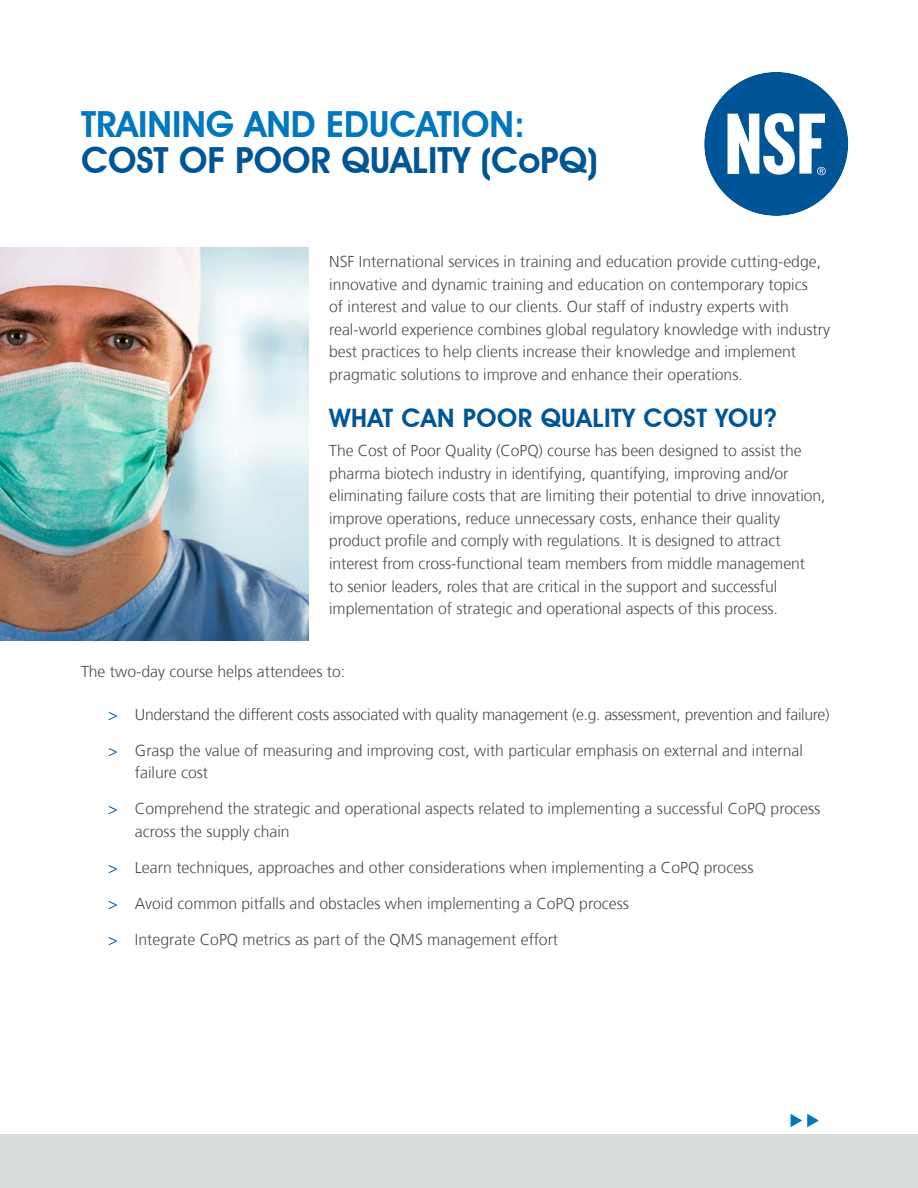
<style>
.page{position:relative;width:918px;height:1188px;background:#fff}
.page>*{position:absolute;margin:0;border:0;box-sizing:border-box;transform-origin:0 0}
.t1{font:600 36px "Avant Garde IT Cby BT";color:#005596}
.t2{font:600 36px "Avant Garde IT Cby BT";color:#0077be}
.t3{font:600 25.5px "Avant Garde IT Cby BT";letter-spacing:.02em;color:#005596}
.t4{font:300 15.75px/22.5px "Frutiger";color:#4d4d4f}
.t5{font:300 15.75px "Frutiger";letter-spacing:-.02em;color:#4d4d4f}
.s1{color:#005596}
</style>
<div class="page">
<div style="left:0;top:1134px;width:918px;height:54px;background:#d8dcdb"></div>
<svg style="left:704px;top:72px;width:145px;height:144px"></svg>
<svg style="left:791px;top:1114px;width:28px;height:13px"></svg>
<img style="left:0;top:247px;width:309px;height:394px">
<h1 class="t2" style="left:81px;top:103px;width:446px">TRAINING AND EDUCATION:</h1>
<h1 class="t1" style="left:81px;top:139px;width:518px">COST OF POOR QUALITY (CoPQ)</h1>
<p class="t4" style="left:329px;top:251px;width:502px">NSF International services in training and education provide cutting-edge, innovative and dynamic training and education on contemporary topics<br>of interest and value to our clients. Our staff of industry experts with real-world experience combines global regulatory knowledge with industry best practices to help clients increase their knowledge and implement pragmatic solutions to improve and enhance their operations.</p>
<h2 class="t3" style="left:329px;top:403px;width:449px">WHAT CAN POOR QUALITY COST YOU?</h2>
<p class="t4" style="left:329px;top:440px;width:498px">The Cost of Poor Quality (CoPQ) course has been designed to assist the pharma biotech industry in identifying, quantifying, improving and/or eliminating failure costs that are limiting their potential to drive innovation, improve operations, reduce unnecessary costs, enhance their quality product profile and comply with regulations. It is designed to attract interest from cross-functional team members from middle management<br>to senior leaders, roles that are critical in the support and successful implementation of strategic and operational aspects of this process.</p>
<p class="t4" style="left:81px;top:661px;width:266px">The two-day course helps attendees to:</p>
<p class="t5" style="left:108px;top:705px;width:723px"><span class="s1">&gt;</span> Understand the different costs associated with quality management (e.g. assessment, prevention and failure)</p>
<p class="t4" style="left:135px;top:739px;width:670px;text-indent:-27px"><span class="s1">&gt;</span> Grasp the value of measuring and improving cost, with particular emphasis on external and internal failure cost</p>
<p class="t4" style="left:135px;top:798px;width:687px;text-indent:-27px"><span class="s1">&gt;</span> Comprehend the strategic and operational aspects related to implementing a successful CoPQ process across the supply chain</p>
<p class="t4" style="left:108px;top:856px;width:647px"><span class="s1">&gt;</span> Learn techniques, approaches and other considerations when implementing a CoPQ process</p>
<p class="t4" style="left:108px;top:892px;width:522px"><span class="s1">&gt;</span> Avoid common pitfalls and obstacles when implementing a CoPQ process</p>
<p class="t4" style="left:108px;top:928px;width:452px"><span class="s1">&gt;</span> Integrate CoPQ metrics as part of the QMS management effort</p>
</div>
